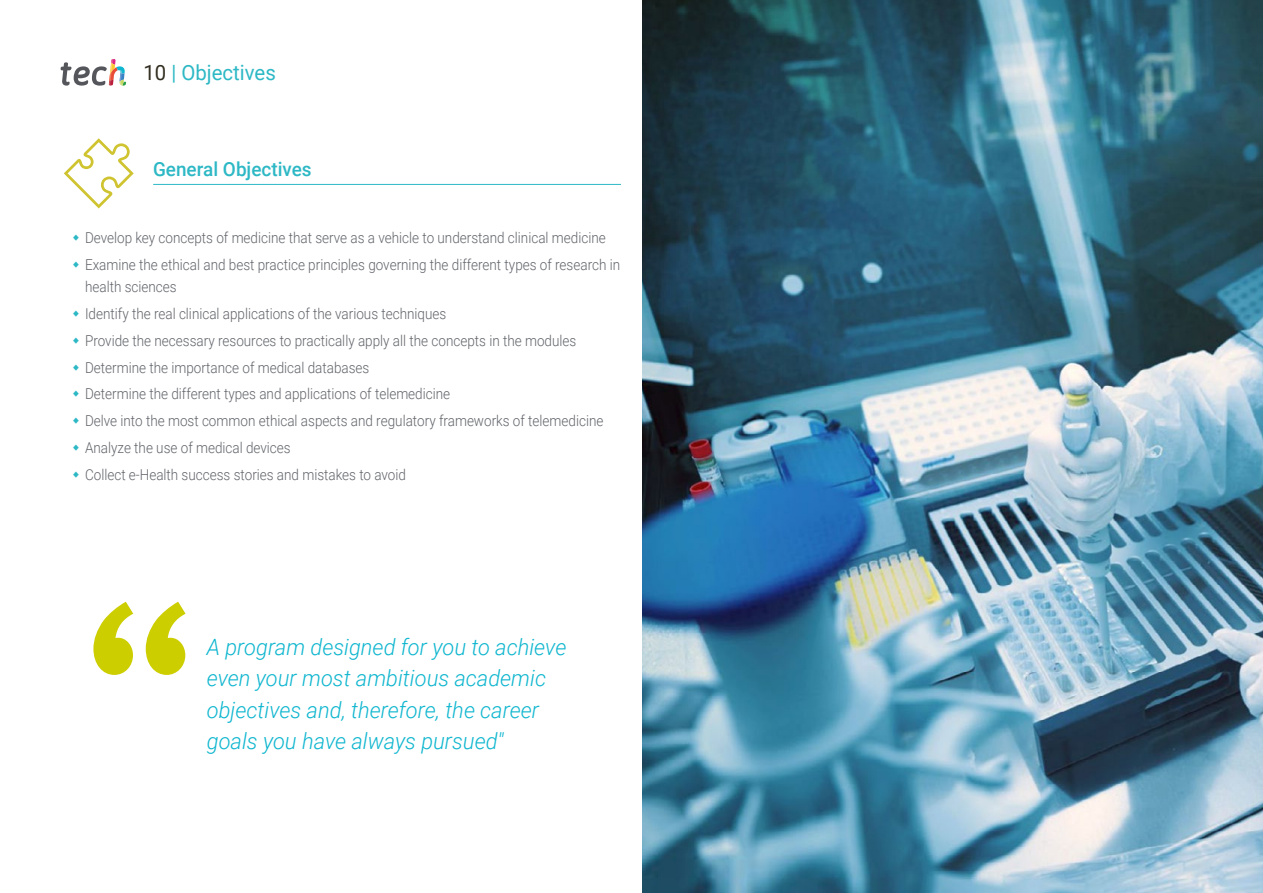
<style>
.page{position:relative;width:1263px;height:893px;background:#fff}
.page>*{position:absolute;margin:0;border:0;box-sizing:border-box;transform-origin:0 0}
.t1{font:italic 300 22.5px/31.5px "Roboto";color:#0fb6cf}
.t2{font:21px "Roboto";color:#2db8c5}
.t3{font:500 19.5px "Roboto";color:#2db8c5}
.t4{font:300 15px/26.7px "Roboto";color:#61646a;scale:.9 1}
.s1{color:#312e20}
</style>
<div class="page">
<hr style="left:153px;top:184px;width:468px;height:1px;background:#2db8c5">
<svg style="left:64px;top:138px;width:70px;height:70px"></svg>
<svg style="left:61px;top:59px;width:65px;height:27px"></svg>
<img style="left:642px;top:0;width:621px;height:893px">
<svg style="left:93px;top:602px;width:93px;height:73px"></svg>
<h2 class="t2" style="left:144px;top:57px;width:134px"><span class="s1">10</span> | Objectives</h2>
<h3 class="t3" style="left:153px;top:156px;width:160px">General Objectives</h3>
<p class="t4" style="left:85px;top:224px;width:596px">Develop key concepts of medicine that serve as a vehicle to understand clinical medicine<br>Examine the ethical and best practice principles governing the different types of research in</p>
<p class="t4" style="left:85px;top:273px;width:577px">health sciences<br>Identify the real clinical applications of the various techniques<br>Provide the necessary resources to practically apply all the concepts in the modules Determine the importance of medical databases<br>Determine the different types and applications of telemedicine<br>Delve into the most common ethical aspects and regulatory frameworks of telemedicine Analyze the use of medical devices<br>Collect e-Health success stories and mistakes to avoid</p>
<h1 class="t1" style="left:207px;top:630px;width:361px">A program designed for you to achieve even your most ambitious academic objectives and, therefore, the career goals you have always pursued"</h1>
</div>
